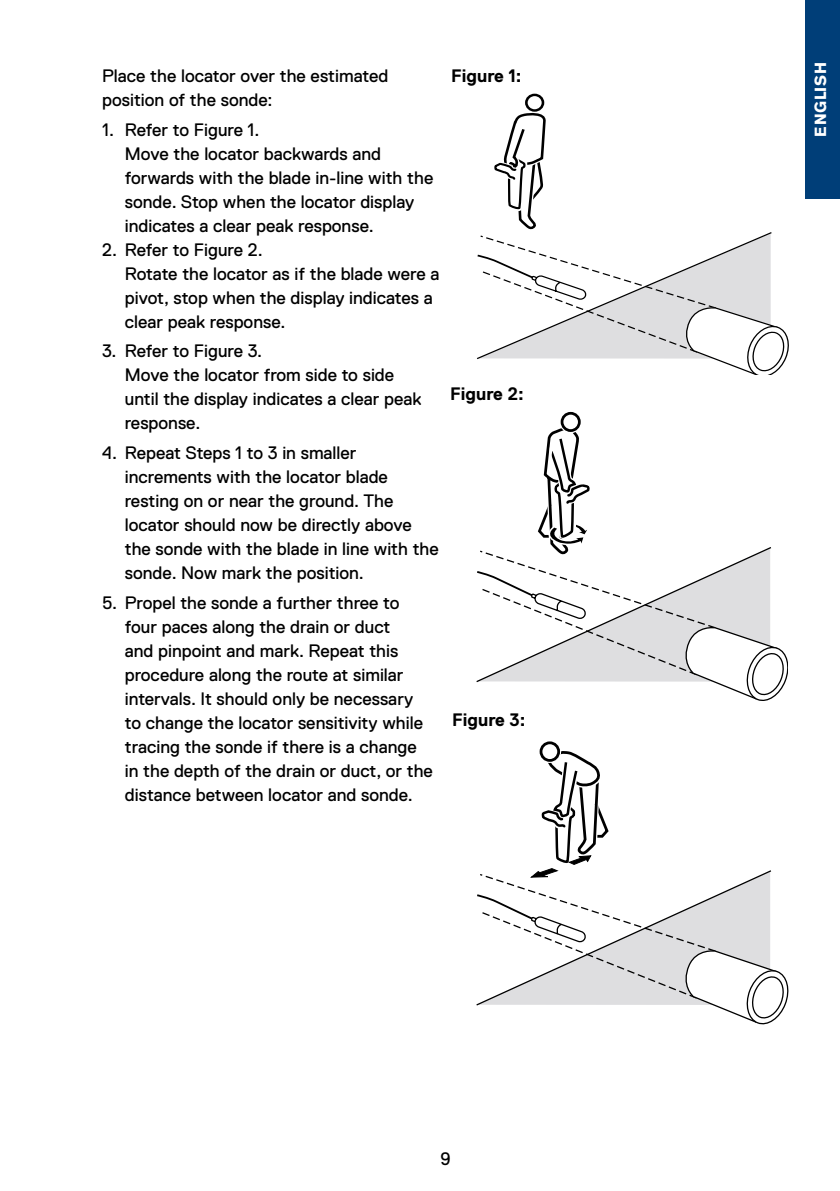
<style>
.page{position:relative;width:840px;height:1191px;background:#fff}
.page>*{position:absolute;margin:0;border:0;box-sizing:border-box;transform-origin:0 0}
.t1{font:18px/24px "Replica Std";color:#000}
.t2{font:700 18px "Replica Std";color:#000}
.t3{font:700 16px "Akzidenz Grotesk BE";letter-spacing:.05em;color:#fff}
</style>
<div class="page">
<div style="left:805px;top:0;width:34px;height:198px;background:#003e78"></div>
<svg style="left:477px;top:93px;width:311px;height:281px"></svg>
<svg style="left:476px;top:741px;width:312px;height:283px"></svg>
<svg style="left:476px;top:411px;width:311px;height:289px"></svg>
<p class="t1" style="left:102px;top:64px;width:287px">Place the locator over the estimated position of the sonde:</p>
<p class="t1" style="left:125px;top:118px;width:310px;text-indent:-23px">1. Refer to Figure 1.<br>Move the locator backwards and forwards with the blade in-line with the sonde. Stop when the locator display indicates a clear peak response.</p>
<p class="t1" style="left:125px;top:238px;width:316px;text-indent:-23px">2. Refer to Figure 2.<br>Rotate the locator as if the blade were a pivot, stop when the display indicates a clear peak response.</p>
<p class="t1" style="left:125px;top:339px;width:298px;text-indent:-23px">3. Refer to Figure 3.<br>Move the locator from side to side until the display indicates a clear peak response.</p>
<p class="t1" style="left:125px;top:441px;width:315px;text-indent:-23px">4. Repeat Steps 1 to 3 in smaller increments with the locator blade resting on or near the ground. The locator should now be directly above the sonde with the blade in line with the sonde. Now mark the position.</p>
<p class="t1" style="left:125px;top:591px;width:309px;text-indent:-23px">5. Propel the sonde a further three to four paces along the drain or duct<br>and pinpoint and mark. Repeat this procedure along the route at similar intervals. It should only be necessary to change the locator sensitivity while tracing the sonde if there is a change in the depth of the drain or duct, or the distance between locator and sonde.</p>
<p class="t2" style="left:451px;top:66px;width:72px">Figure 1:</p>
<p class="t2" style="left:450px;top:383px;width:75px">Figure 2:</p>
<p class="t2" style="left:452px;top:709px;width:75px">Figure 3:</p>
<p class="t1" style="left:440px;top:1147px;width:12px">9</p>
<p class="t3" style="left:810px;top:137px;width:76px;rotate:-90deg">ENGLISH</p>
</div>
